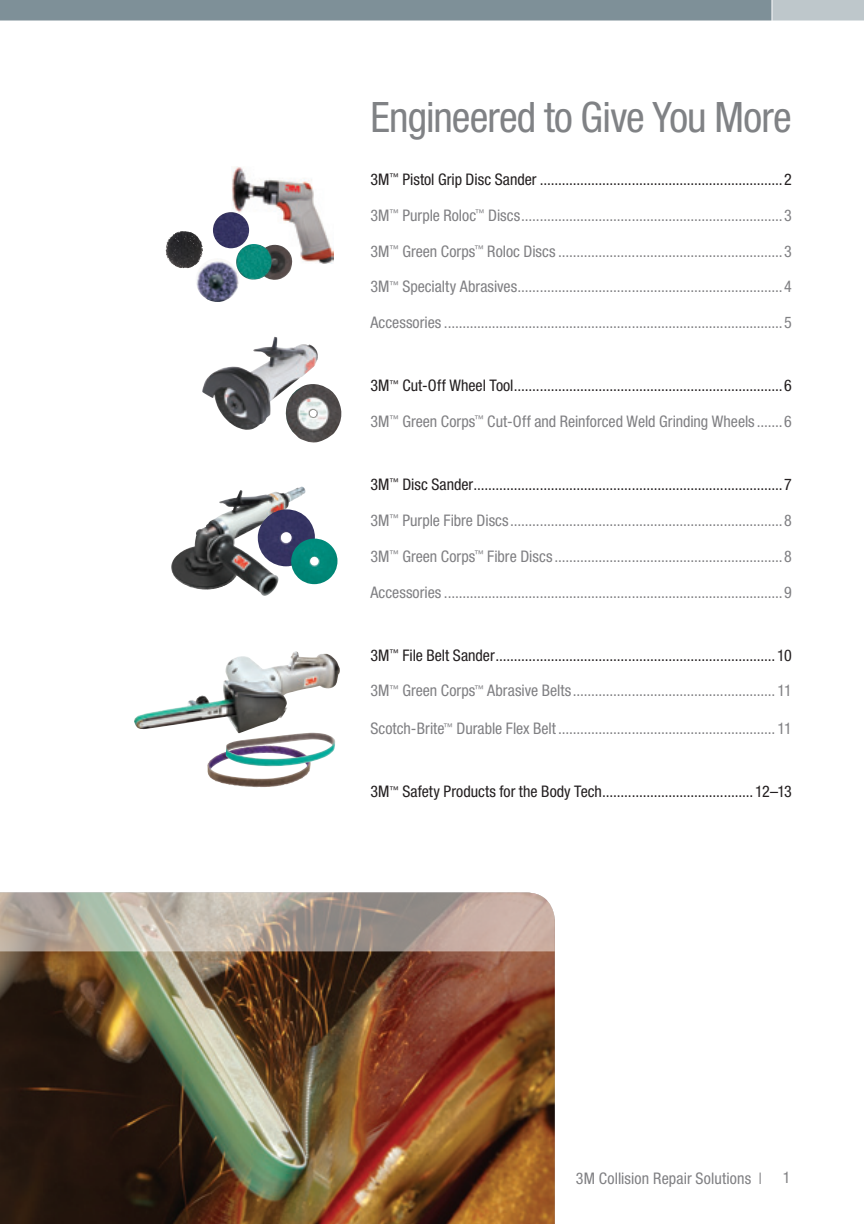
<style>
.page{position:relative;width:864px;height:1224px;background:#fff}
.page>*{position:absolute;margin:0;border:0;box-sizing:border-box;transform-origin:0 0}
.Body_Headline{font:condensed 42px "Helvetica Neue";letter-spacing:-.02em;color:#808285}
.Body_Copy{font:condensed 16px "Helvetica Neue";color:#808083}
.Body_Copy-2{font:condensed 16px "Helvetica Neue";color:#231f20}
.s1{font-weight:300}
</style>
<div class="page">
<img style="left:0;top:951px;width:555px;height:273px">
<svg style="left:0;top:893px;width:555px;height:58px;background:#b5a99e"></svg>
<div style="left:0;top:0;width:864px;height:21px;background:#7e9098"></div>
<div style="left:772px;top:0;width:92px;height:21px;background:#bec7cb"></div>
<svg style="left:772px;top:0;width:1px;height:20px"></svg>
<hr style="left:0;top:20px;width:864px;height:1px;background:#fff">
<img style="left:232px;top:166px;width:102px;height:97px">
<img style="left:259px;top:243px;width:35px;height:37px">
<img style="left:236px;top:244px;width:36px;height:36px">
<img style="left:213px;top:212px;width:36px;height:36px;border-radius:18px">
<img style="left:168px;top:231px;width:14px;height:9px">
<img style="left:196px;top:258px;width:43px;height:44px;border-radius:22px">
<img style="left:202px;top:337px;width:116px;height:93px">
<img style="left:283px;top:384px;width:59px;height:59px">
<img style="left:134px;top:651px;width:206px;height:82px">
<img style="left:226px;top:733px;width:109px;height:34px">
<img style="left:241px;top:487px;width:60px;height:10px">
<img style="left:258px;top:509px;width:57px;height:57px">
<img style="left:291px;top:539px;width:46px;height:45px">
<p class="Body_Headline" style="left:370px;top:93px;width:423px">Engineered to Give You More</p>
<p class="Body_Copy-2" style="left:370px;top:170px;width:423px">3M<sup>™</sup> Pistol Grip Disc Sander ..................................................................2</p>
<p class="Body_Copy" style="left:370px;top:206px;width:423px">3M<sup>™</sup> Purple Roloc<sup>™</sup> Discs.......................................................................3</p>
<p class="Body_Copy" style="left:370px;top:242px;width:423px">3M<sup>™</sup> Green Corps<sup>™</sup> Roloc Discs .............................................................3</p>
<p class="Body_Copy" style="left:370px;top:278px;width:423px">3M<sup>™</sup> Specialty Abrasives........................................................................4</p>
<p class="Body_Copy" style="left:370px;top:313px;width:423px">Accessories ............................................................................................5</p>
<p class="Body_Copy-2" style="left:370px;top:376px;width:423px">3M<sup>™</sup> Cut-Off Wheel Tool.........................................................................6</p>
<p class="Body_Copy" style="left:370px;top:412px;width:423px">3M<sup>™</sup> Green Corps<sup>™</sup> Cut-Off and Reinforced Weld Grinding Wheels .......6</p>
<p class="Body_Copy-2" style="left:370px;top:475px;width:423px">3M<sup>™</sup> Disc Sander....................................................................................7</p>
<p class="Body_Copy" style="left:370px;top:511px;width:423px">3M<sup>™</sup> Purple Fibre Discs..........................................................................8</p>
<p class="Body_Copy" style="left:370px;top:547px;width:423px">3M<sup>™</sup> Green Corps<sup>™</sup> Fibre Discs ..............................................................8</p>
<p class="Body_Copy" style="left:370px;top:583px;width:423px">Accessories ............................................................................................9</p>
<p class="Body_Copy-2" style="left:370px;top:646px;width:423px">3M<sup>™</sup> File Belt Sander............................................................................10</p>
<p class="Body_Copy" style="left:370px;top:681px;width:423px">3M<sup>™</sup> Green Corps<sup>™</sup> Abrasive Belts....................................................... 11</p>
<p class="Body_Copy" style="left:370px;top:719px;width:423px">Scotch-Brite<sup>™</sup> Durable Flex Belt........................................................... 11</p>
<p class="Body_Copy-2" style="left:370px;top:782px;width:423px">3M<sup>™</sup> Safety Products for the Body Tech......................................... 12–13</p>
<p class="Body_Copy" style="left:576px;top:1169px;width:188px">3M Collision Repair Solutions <span class="s1">I</span></p>
<p class="Body_Copy" style="left:783px;top:1169px;width:9px">1</p>
</div>
